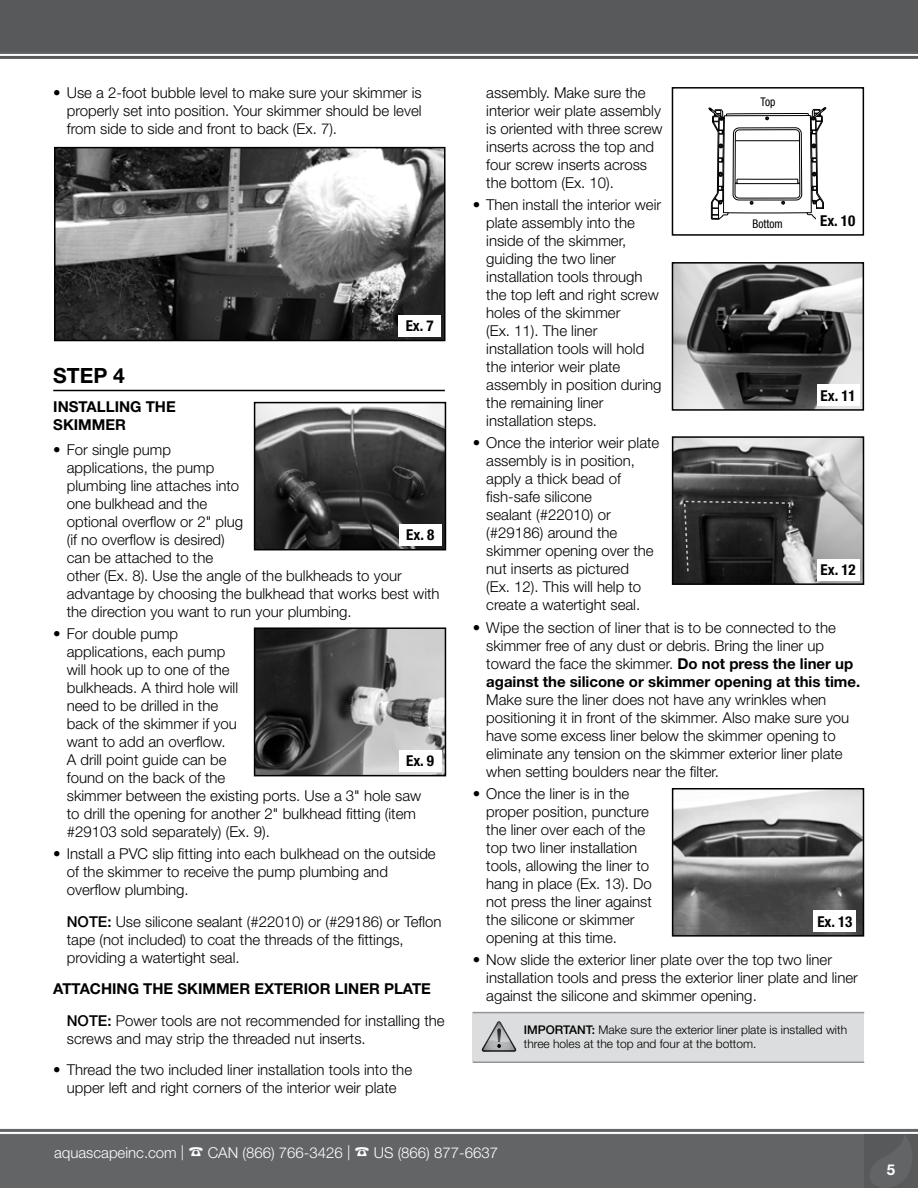
<style>
.page{position:relative;width:918px;height:1188px;background:#fff}
.page>*{position:absolute;margin:0;border:0;box-sizing:border-box;transform-origin:0 0}
.t1{font:700 21px "Helvetica Neue LT Std";color:#000}
.t2{font:300 15px/18px "Helvetica Neue LT Std";color:#000}
.t3{font:300 15px "Helvetica Neue LT Std";color:#fff}
.t4{font:700 condensed 15px "Helvetica Neue LT Std";color:#000}
.t5{font:700 15px/18px "Helvetica Neue LT Std";color:#000}
.t6{font:700 15px "Helvetica Neue LT Std";color:#fff}
.t7{font:300 12px/14.4px "Helvetica Neue LT Std";color:#000}
.t8{font:condensed 12px "Helvetica Neue LT Std";color:#000;scale:.95 1}
.s1{font-weight:500}
.s2{font-weight:700}
</style>
<div class="page">
<div style="left:0;top:1134px;width:918px;height:54px;background:#636466"></div>
<div style="left:0;top:0;width:918px;height:54px;background:#58595b"></div>
<div style="left:0;top:1129px;width:918px;height:6px;background:#f8f8f9"></div>
<hr style="left:0;top:1129px;width:918px;height:3px;background:#636466">
<hr style="left:0;top:1134px;width:918px;height:1px;background:#636466">
<div style="left:864px;top:1134px;width:54px;height:54px;background:#58595b"></div>
<svg style="left:870px;top:1136px;width:42px;height:51px"></svg>
<div style="left:0;top:53px;width:918px;height:6px;background:#f8f8f8"></div>
<hr style="left:0;top:53px;width:918px;height:1px;background:#58595b">
<hr style="left:0;top:56px;width:918px;height:3px;background:#58595b">
<div style="left:472px;top:1013px;width:392px;height:49px;background:#dcddde"></div>
<hr style="left:53px;top:390px;width:392px;height:1px;background:#000">
<hr style="left:473px;top:1012px;width:391px;height:1px;background:#939598">
<hr style="left:473px;top:1061px;width:391px;height:2px;background:#939598">
<img style="left:257px;top:630px;width:186px;height:143px">
<div style="left:254px;top:627px;width:192px;height:149px;border:2px solid #000"></div>
<div style="left:399px;top:750px;width:43px;height:22px;background:#fff"></div>
<img style="left:257px;top:405px;width:186px;height:142px">
<div style="left:254px;top:402px;width:192px;height:148px;border:2px solid #000"></div>
<div style="left:399px;top:524px;width:43px;height:22px;background:#fff"></div>
<svg style="left:708px;top:107px;width:118px;height:113px"></svg>
<div style="left:672px;top:87px;width:192px;height:149px;border:2px solid #000"></div>
<div style="left:816px;top:210px;width:43px;height:21px;background:#fff"></div>
<img style="left:675px;top:265px;width:186px;height:143px">
<div style="left:672px;top:262px;width:192px;height:149px;border:2px solid #000"></div>
<div style="left:817px;top:384px;width:43px;height:22px;background:#fff"></div>
<img style="left:675px;top:439px;width:186px;height:143px">
<div style="left:672px;top:436px;width:192px;height:149px;border:2px solid #000"></div>
<svg style="left:683px;top:500px;width:109px;height:73px;background:#2b2b2b"></svg>
<div style="left:817px;top:559px;width:43px;height:22px;background:#fff"></div>
<img style="left:57px;top:150px;width:386px;height:188px">
<div style="left:54px;top:147px;width:392px;height:194px;border:2px solid #000"></div>
<div style="left:398px;top:315px;width:43px;height:22px;background:#fff"></div>
<img style="left:675px;top:791px;width:186px;height:143px">
<div style="left:672px;top:788px;width:192px;height:149px;border:2px solid #000"></div>
<div style="left:814px;top:910px;width:42px;height:22px;background:#fff"></div>
<svg style="left:481px;top:1021px;width:36px;height:31px"></svg>
<p class="t2" style="left:67px;top:84px;width:357px;text-align:justify;text-indent:-14px">• Use a 2-foot bubble level to make sure your skimmer is properly set into position. Your skimmer should be level from side to side and front to back (Ex. 7).</p>
<p class="t4" style="left:406px;top:317px;width:29px">Ex. 7</p>
<h1 class="t1" style="left:53px;top:363px;width:73px">STEP 4</h1>
<p class="t5" style="left:53px;top:397px;width:124px">INSTALLING THE<br>SKIMMER</p>
<p class="t2" style="left:67px;top:440px;width:374px;text-indent:-14px">• For single pump<br>applications, the pump<br>plumbing line attaches into<br>one bulkhead and the<br>optional overflow or 2" plug<br>(if no overflow is desired)<br>can be attached to the<br>other (Ex. 8). Use the angle of the bulkheads to your advantage by choosing the bulkhead that works best with the direction you want to run your plumbing.</p>
<p class="t2" style="left:67px;top:624px;width:356px;text-indent:-14px">• For double pump<br>applications, each pump<br>will hook up to one of the<br>bulkheads. A third hole will<br>need to be drilled in the<br>back of the skimmer if you<br>want to add an overflow.<br>A drill point guide can be<br>found on the back of the<br>skimmer between the existing ports. Use a 3" hole saw to drill the opening for another 2" bulkhead fitting (item #29103 sold separately) (Ex. 9).</p>
<p class="t2" style="left:67px;top:845px;width:370px;text-indent:-14px">• Install a PVC slip fitting into each bulkhead on the outside of the skimmer to receive the pump plumbing and overflow plumbing.</p>
<p class="t2" style="left:67px;top:912px;width:376px"><span class="s1">NOTE:</span> Use silicone sealant (#22010) or (#29186) or Teflon tape (not included) to coat the threads of the fittings, providing a watertight seal.</p>
<p class="t2" style="left:67px;top:973px;width:379px;line-height:31.5px;text-indent:-14px"><span class="s2">ATTACHING THE SKIMMER EXTERIOR LINER PLATE<br></span><span class="s1">NOTE:</span> Power tools are not recommended for installing the</p>
<p class="t2" style="left:67px;top:1029px;width:300px">screws and may strip the threaded nut inserts.</p>
<p class="t2" style="left:53px;top:1061px;width:360px;text-align:center">• Thread the two included liner installation tools into the upper left and right corners of the interior weir plate</p>
<p class="t4" style="left:406px;top:526px;width:29px">Ex. 8</p>
<p class="t4" style="left:406px;top:752px;width:29px">Ex. 9</p>
<p class="t2" style="left:486px;top:83px;width:178px">assembly. Make sure the interior weir plate assembly is oriented with three screw inserts across the top and four screw inserts across the bottom (Ex. 10).</p>
<p class="t2" style="left:486px;top:195px;width:177px;text-indent:-14px">• Then install the interior weir plate assembly into the inside of the skimmer, guiding the two liner installation tools through the top left and right screw holes of the skimmer<br>(Ex. 11). The liner installation tools will hold the interior weir plate assembly in position during the remaining liner installation steps.</p>
<p class="t2" style="left:486px;top:434px;width:175px;text-indent:-14px">• Once the interior weir plate assembly is in position, apply a thick bead of fish-safe silicone<br>sealant (#22010) or (#29186) around the skimmer opening over the nut inserts as pictured<br>(Ex. 12). This will help to create a watertight seal.</p>
<p class="t2" style="left:486px;top:618px;width:376px;text-indent:-14px">• Wipe the section of liner that is to be connected to the skimmer free of any dust or debris. Bring the liner up toward the face the skimmer. <span class="s2">Do not press the liner up against the silicone or skimmer opening at this time.</span></p>
<p class="t2" style="left:486px;top:690px;width:365px">Make sure the liner does not have any wrinkles when positioning it in front of the skimmer. Also make sure you have some excess liner below the skimmer opening to eliminate any tension on the skimmer exterior liner plate when setting boulders near the filter.</p>
<p class="t2" style="left:486px;top:784px;width:167px;text-indent:-14px">• Once the liner is in the proper position, puncture the liner over each of the top two liner installation tools, allowing the liner to hang in place (Ex. 13). Do not press the liner against the silicone or skimmer opening at this time.</p>
<p class="t2" style="left:486px;top:951px;width:373px;text-indent:-14px">• Now slide the exterior liner plate over the top two liner installation tools and press the exterior liner plate and liner against the silicone and skimmer opening.</p>
<p class="t7" style="left:524px;top:1022px;width:325px"><span class="s1">IMPORTANT:</span> Make sure the exterior liner plate is installed with three holes at the top and four at the bottom.</p>
<p class="t8" style="left:761px;top:95px;width:17px">Top</p>
<p class="t8" style="left:753px;top:217px;width:33px">Bottom</p>
<p class="t4" style="left:820px;top:211px;width:37px">Ex. 10</p>
<p class="t4" style="left:821px;top:386px;width:37px">Ex. 11</p>
<p class="t4" style="left:821px;top:561px;width:37px">Ex. 12</p>
<p class="t4" style="left:817px;top:912px;width:37px">Ex. 13</p>
<p class="t3" style="left:54px;top:1143px;width:446px">aquascapeinc.com | ☎ CAN (866) 766-3426 | ☎ US (866) 877-6637</p>
<p class="t6" style="left:887px;top:1160px;width:10px">5</p>
</div>
